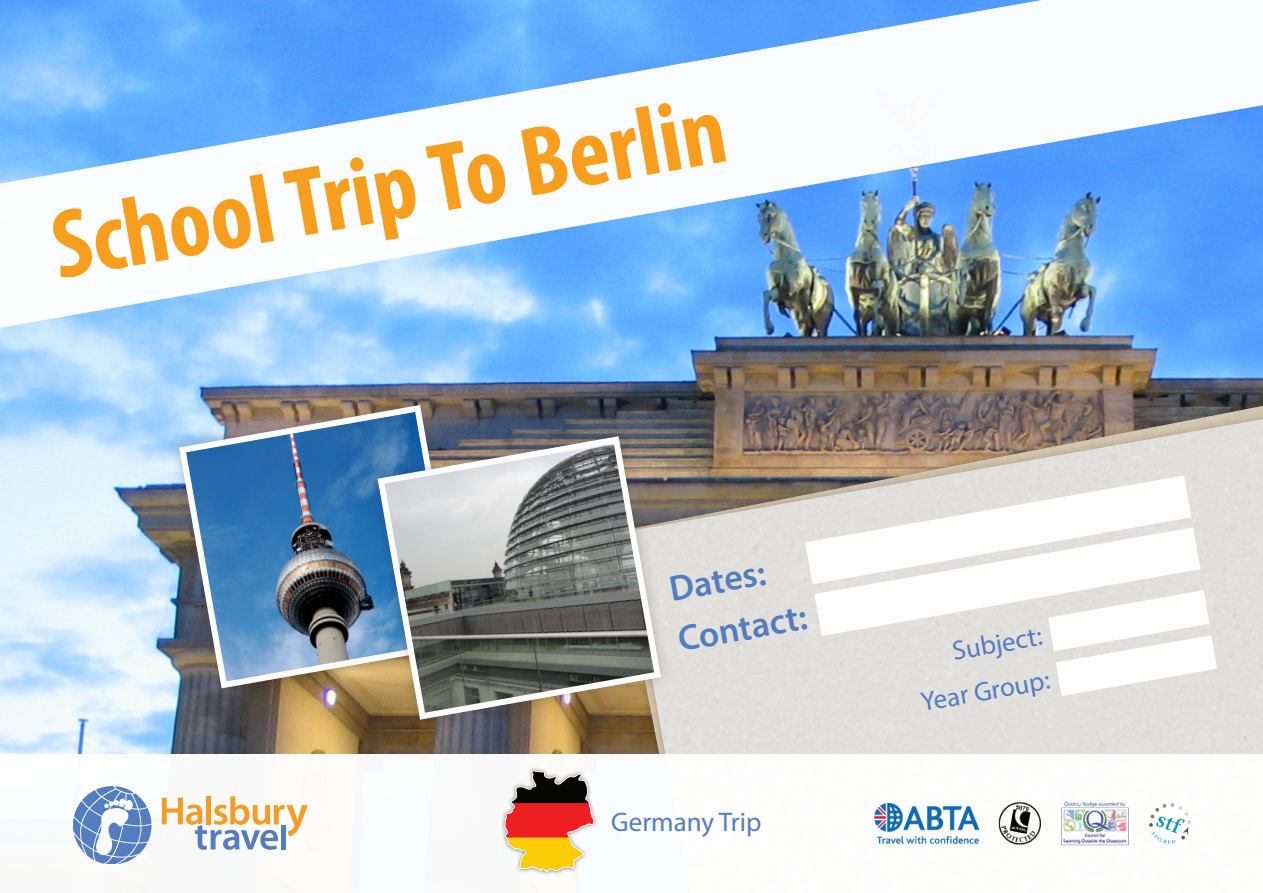
<style>
.page{position:relative;width:1263px;height:893px;background:#fff}
.page>*{position:absolute;margin:0;border:0;box-sizing:border-box;transform-origin:0 0}
.t1{font:700 condensed 98.4px "Myriad Pro";color:#f89e1e}
.t2{font:600 36px/51px "Myriad Pro";color:#537dbf}
.t3{font:27px "Myriad Pro";color:#537dbf}
</style>
<div class="page">
<img style="left:0;top:340px;width:1263px;height:414px">
<svg style="left:0;top:0;width:1263px;height:340px"></svg>
<div style="left:607px;top:387px;width:656px;height:506px;background:#231f20;opacity:.25"></div>
<div style="left:618px;top:405px;width:645px;height:488px;background:#231f20;opacity:.25"></div>
<img style="left:626px;top:419px;width:637px;height:335px">
<div style="left:166px;top:392px;width:309px;height:309px;background:#231f20;opacity:.25"></div>
<img style="left:176px;top:402px;width:290px;height:290px">
<div style="left:364px;top:423px;width:310px;height:310px;background:#231f20;opacity:.25"></div>
<img style="left:374px;top:433px;width:290px;height:290px">
<div style="left:0;top:754px;width:1263px;height:139px;background:#fff"></div>
<svg style="left:805px;top:476px;width:412px;height:220px"></svg>
<div style="left:500px;top:766px;width:99px;height:110px;background:#231f20;opacity:.65"></div>
<svg style="left:504px;top:770px;width:91px;height:102px"></svg>
<svg style="left:73px;top:786px;width:79px;height:77px"></svg>
<svg style="left:162px;top:796px;width:146px;height:54px"></svg>
<img style="left:874px;top:801px;width:317px;height:45px">
<p class="t1" style="left:42px;top:186px;width:684px;rotate:-10deg">School Trip To Berlin</p>
<p class="t2" style="left:665px;top:563px;width:132px;rotate:-10deg">Dates:<br>Contact:</p>
<p class="t3" style="left:611px;top:806px;width:152px">Germany Trip</p>
<p class="t3" style="left:950px;top:635px;width:92px;rotate:-10deg">Subject:</p>
<p class="t3" style="left:918px;top:686px;width:132px;rotate:-10deg">Year Group:</p>
</div>
